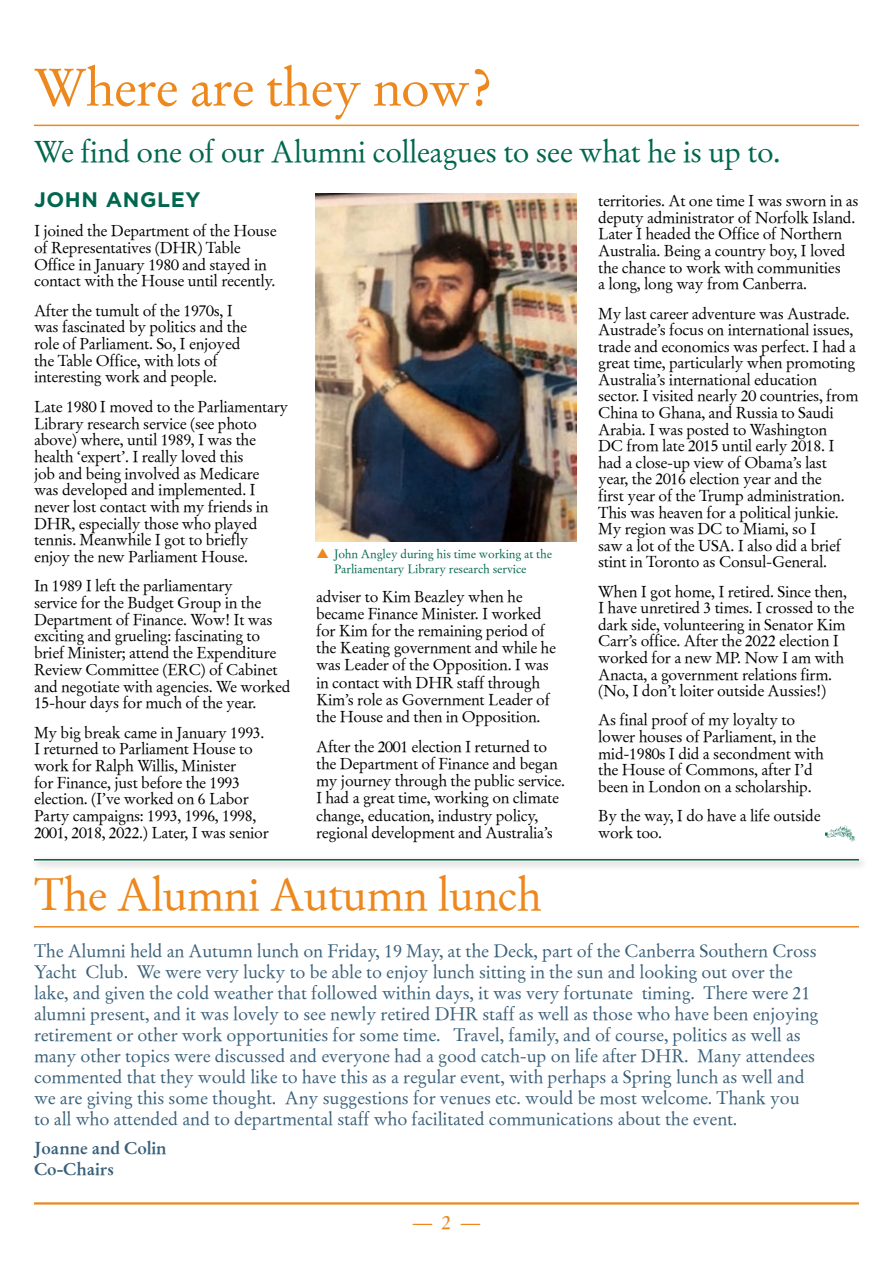
<style>
.page{position:relative;width:893px;height:1263px;background:#fff}
.page>*{position:absolute;margin:0;border:0;box-sizing:border-box;transform-origin:0 0}
.Main_Heading{font:52.5px "Claude Roman";letter-spacing:-.02em;color:#ec881d}
.Main_Heading-2{font:45.15px "Claude Roman";letter-spacing:-.02em;color:#ec881d}
.Main_Heading-3{font:30px "Claude Roman";letter-spacing:-.02em;color:#00674e}
.subheading_3{font:700 21px "Gotham";letter-spacing:.03em;color:#00674e}
.t1{font:19.5px "Claude Roman";color:#ec881d}
.Body_Text{font:18px/21px "Claude Roman";letter-spacing:-.01em;color:#39607a}
.Body_Text-2{font:700 17.25px/21px "Claude";letter-spacing:-.01em;color:#39607a}
.Body_Text-3{font:15.75px/16.6px "Claude Roman";letter-spacing:-.02em;color:#000}
.t2{font:12px/15px "Claude Roman";letter-spacing:-.01em;color:#00674e}
</style>
<div class="page">
<hr style="left:34px;top:1202px;width:825px;height:2px;background:#ec881d">
<div style="left:31px;top:855px;width:838px;height:16px;background:#000;opacity:.5"></div>
<hr style="left:34px;top:859px;width:825px;height:1px;background:#00674e">
<img style="left:825px;top:825px;width:30px;height:17px">
<hr style="left:34px;top:125px;width:825px;height:1px;background:#ec881d">
<img style="left:315px;top:193px;width:262px;height:348px">
<hr style="left:34px;top:926px;width:825px;height:1px;background:#ec881d">
<p class="Main_Heading" style="left:34px;top:56px;width:459px">Where are they now?</p>
<p class="Main_Heading-3" style="left:34px;top:134px;width:748px">We find one of our Alumni colleagues to see what he is up to.</p>
<p class="subheading_3" style="left:34px;top:185px;width:168px">JOHN ANGLEY</p>
<p class="Body_Text-3" style="left:34px;top:223px;width:244px">I joined the Department of the House of Representatives (DHR) Table Office in January 1980 and stayed in contact with the House until recently.</p>
<p class="Body_Text-3" style="left:34px;top:302px;width:215px">After the tumult of the 1970s, I was fascinated by politics and the role of Parliament. So, I enjoyed the Table Office, with lots of interesting work and people.</p>
<p class="Body_Text-3" style="left:34px;top:398px;width:256px">Late 1980 I moved to the Parliamentary Library research service (see photo above) where, until 1989, I was the health ‘expert’. I really loved this<br>job and being involved as Medicare<br>was developed and implemented. I never lost contact with my friends in DHR, especially those who played tennis. Meanwhile I got to briefly enjoy the new Parliament House.</p>
<p class="Body_Text-3" style="left:34px;top:578px;width:258px">In 1989 I left the parliamentary<br>service for the Budget Group in the Department of Finance. Wow! It was exciting and grueling: fascinating to brief Minister; attend the Expenditure Review Committee (ERC) of Cabinet and negotiate with agencies. We worked 15-hour days for much of the year.</p>
<p class="Body_Text-3" style="left:34px;top:724px;width:236px">My big break came in January 1993.<br>I returned to Parliament House to work for Ralph Willis, Minister<br>for Finance, just before the 1993 election. (I’ve worked on 6 Labor Party campaigns: 1993, 1996, 1998, 2001, 2018, 2022.) Later, I was senior</p>
<p class="Body_Text-3" style="left:598px;top:193px;width:262px">territories. At one time I was sworn in as deputy administrator of Norfolk Island.<br>Later I headed the Office of Northern Australia. Being a country boy, I loved the chance to work with communities<br>a long, long way from Canberra.</p>
<p class="Body_Text-3" style="left:598px;top:305px;width:262px">My last career adventure was Austrade.<br>Austrade’s focus on international issues, trade and economics was perfect. I had a great time, particularly when promoting Australia’s international education sector. I visited nearly 20 countries, from China to Ghana, and Russia to Saudi Arabia. I was posted to Washington<br>DC from late 2015 until early 2018. I had a close-up view of Obama’s last year, the 2016 election year and the<br>first year of the Trump administration.<br>This was heaven for a political junkie.<br>My region was DC to Miami, so I<br>saw a lot of the USA. I also did a brief stint in Toronto as Consul-General.</p>
<p class="Body_Text-3" style="left:598px;top:583px;width:258px">When I got home, I retired. Since then, I have unretired 3 times. I crossed to the dark side, volunteering in Senator Kim Carr’s office. After the 2022 election I worked for a new MP. Now I am with Anacta, a government relations firm. (No, I don’t loiter outside Aussies!)</p>
<p class="Body_Text-3" style="left:598px;top:712px;width:227px">As final proof of my loyalty to lower houses of Parliament, in the mid-1980s I did a secondment with the House of Commons, after I’d been in London on a scholarship.</p>
<p class="Body_Text-3" style="left:598px;top:807px;width:224px">By the way, I do have a life outside work too.</p>
<p class="t2" style="left:334px;top:547px;width:219px">John Angley during his time working at the<br>Parliamentary Library research service</p>
<p class="Body_Text-3" style="left:316px;top:588px;width:241px;line-height:17.1px">adviser to Kim Beazley when he became Finance Minister. I worked for Kim for the remaining period of the Keating government and while he was Leader of the Opposition. I was in contact with DHR staff through Kim’s role as Government Leader of the House and then in Opposition.</p>
<p class="Body_Text-3" style="left:316px;top:738px;width:251px;line-height:17.1px">After the 2001 election I returned to the Department of Finance and began my journey through the public service.<br>I had a great time, working on climate change, education, industry policy, regional development and Australia’s</p>
<p class="Main_Heading-2" style="left:34px;top:867px;width:509px">The Alumni Autumn lunch</p>
<p class="Body_Text" style="left:34px;top:940px;width:786px">The Alumni held an Autumn lunch on Friday, 19 May, at the Deck, part of the Canberra Southern Cross Yacht Club. We were very lucky to be able to enjoy lunch sitting in the sun and looking out over the lake, and given the cold weather that followed within days, it was very fortunate timing. There were 21 alumni present, and it was lovely to see newly retired DHR staff as well as those who have been enjoying retirement or other work opportunities for some time. Travel, family, and of course, politics as well as many other topics were discussed and everyone had a good catch-up on life after DHR. Many attendees commented that they would like to have this as a regular event, with perhaps a Spring lunch as well and we are giving this some thought. Any suggestions for venues etc. would be most welcome. Thank you to all who attended and to departmental staff who facilitated communications about the event.</p>
<p class="Body_Text-2" style="left:34px;top:1138px;width:134px">Joanne and Colin<br>Co-Chairs</p>
<p class="t1" style="left:413px;top:1210px;width:69px">—2—</p>
</div>
